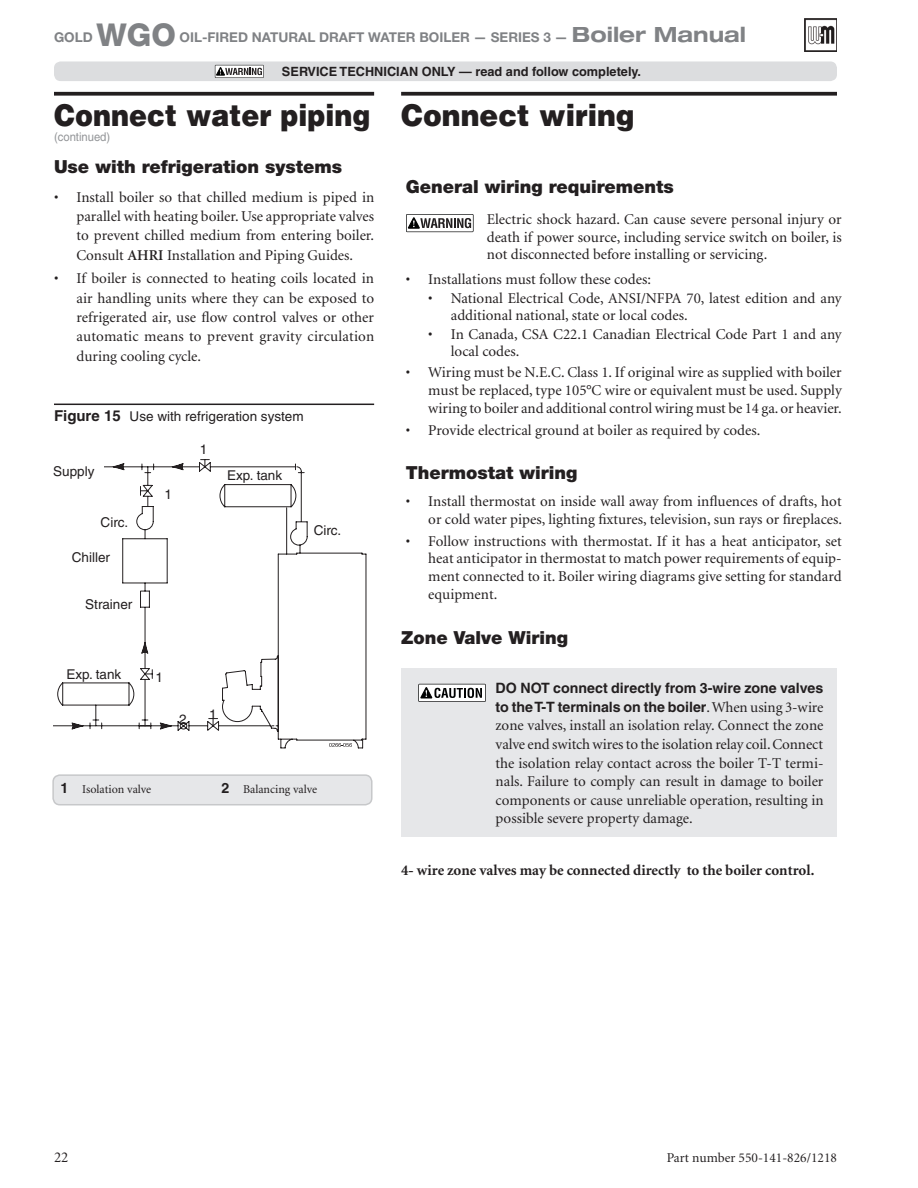
<style>
.page{position:relative;width:918px;height:1188px;background:#fff}
.page>*{position:absolute;margin:0;border:0;box-sizing:border-box;transform-origin:0 0}
.t1{font:800 31.5px "Helvetica Neue";color:#808285}
.t2{font:900 30px "Helvetica";color:#231f20;scale:.9 1}
.t3{font:900 30px "Helvetica";color:#231f20;scale:.94 1}
.t4{font:900 18px "Helvetica Neue";color:#231f20}
.t5{font:15px/17.7px "Minion";color:#231f20;text-align:justify}
.t6{font:700 15px "Minion";color:#231f20}
.t7{font:700 14.25px/18.6px "Helvetica";color:#231f20}
.t8{font:13.5px "Helvetica";color:#231f20}
.t9{font:700 13.5px "Helvetica Neue";color:#808285}
.t10{font:13.5px "Minion";color:#231f20}
.t11{font:700 12.75px "Helvetica";color:#231f20}
.t12{font:12px "Minion";color:#231f20}
.t13{font:12px "Helvetica";color:#939598;scale:.94 1}
.s1{font-stretch:expanded;font-size:21px}
.s2{font-weight:600}
.s3{font-weight:700;font-size:15px}
.s4{font-family:"Helvetica";font-weight:700;font-size:14.25px}
.s5{font-family:"Minion";font-weight:400;font-size:15px}
</style>
<div class="page">
<div style="left:54px;top:61px;width:783px;height:20px;background:#dcdddf;border-radius:7px"></div>
<svg style="left:215px;top:65px;width:49px;height:13px"></svg>
<svg style="left:54px;top:459px;width:313px;height:290px"></svg>
<div style="left:44px;top:466px;width:60px;height:17px;background:#fff"></div>
<svg style="left:54px;top:92px;width:320px;height:4px"></svg>
<hr style="left:54px;top:404px;width:320px;height:1px;background:#231f20">
<div style="left:53px;top:775px;width:319px;height:30px;background:#e6e7e9;border-radius:7px"></div>
<div style="left:52px;top:774px;width:321px;height:31px;border:2px solid #c7c8ca;border-radius:7px"></div>
<svg style="left:406px;top:214px;width:68px;height:18px"></svg>
<svg style="left:401px;top:92px;width:436px;height:4px;background:#383435"></svg>
<div style="left:401px;top:668px;width:436px;height:169px;background:#e6e7e9"></div>
<svg style="left:418px;top:684px;width:68px;height:18px"></svg>
<img style="left:804px;top:18px;width:33px;height:33px">
<p class="t9" style="left:54px;top:29px;width:40px">GOLD</p>
<h1 class="t1" style="left:97px;top:16px;width:81px">WGO</h1>
<p class="t9" style="left:180px;top:29px;width:568px">OIL-FIRED NATURAL DRAFT WATER BOILER — SERIES 3 — <span class="s1">Boiler Manual</span></p>
<p class="t11" style="left:282px;top:64px;width:361px">SERVICE TECHNICIAN ONLY — read and follow completely.</p>
<h2 class="t2" style="left:54px;top:96px;width:353px">Connect water piping</h2>
<p class="t13" style="left:54px;top:130px;width:61px">(continued)</p>
<p class="t4" style="left:54px;top:156px;width:290px">Use with refrigeration systems</p>
<p class="t5" style="left:76px;top:188px;width:299px;line-height:19.4px;text-indent:-22px">• Install boiler so that chilled medium is piped in parallel with heating boiler. Use appropriate valves to prevent chilled medium from entering boiler.<br>Consult <span class="s2">AHRI</span> Installation and Piping Guides.</p>
<p class="t5" style="left:76px;top:269px;width:299px;line-height:19.4px;text-indent:-22px">• If boiler is connected to heating coils located in air handling units where they can be exposed to refrigerated air, use flow control valves or other automatic means to prevent gravity circulation during cooling cycle.</p>
<p class="t8" style="left:54px;top:408px;width:251px"><span class="s3">Figure 15</span> Use with refrigeration system</p>
<p class="t8" style="left:53px;top:464px;width:43px">Supply</p>
<p class="t8" style="left:101px;top:515px;width:29px">Circ.</p>
<p class="t8" style="left:72px;top:549px;width:40px">Chiller</p>
<p class="t8" style="left:85px;top:597px;width:49px">Strainer</p>
<p class="t8" style="left:66px;top:667px;width:56px">Exp. tank</p>
<p class="t8" style="left:164px;top:487px;width:9px">1</p>
<p class="t8" style="left:200px;top:442px;width:9px">1</p>
<p class="t8" style="left:227px;top:468px;width:56px">Exp. tank</p>
<p class="t8" style="left:156px;top:670px;width:9px">1</p>
<p class="t8" style="left:179px;top:711px;width:9px">2</p>
<p class="t8" style="left:209px;top:707px;width:9px">1</p>
<p class="t8" style="left:314px;top:523px;width:29px">Circ.</p>
<p class="t12" style="left:61px;top:783px;width:92px"><span class="s4">1</span> Isolation valve</p>
<p class="t12" style="left:221px;top:783px;width:97px"><span class="s4">2</span> Balancing valve</p>
<h2 class="t3" style="left:401px;top:96px;width:250px">Connect wiring</h2>
<p class="t4" style="left:406px;top:176px;width:270px">General wiring requirements</p>
<p class="t5" style="left:487px;top:211px;width:356px">Electric shock hazard. Can cause severe personal injury or death if power source, including service switch on boiler, is not disconnected before installing or servicing.</p>
<p class="t5" style="left:406px;top:271px;width:247px">• Installations must follow these codes:</p>
<p class="t5" style="left:451px;top:290px;width:392px;line-height:17px;text-indent:-22px">• National Electrical Code, ANSI/NFPA 70, latest edition and any additional national, state or local codes.</p>
<p class="t5" style="left:451px;top:326px;width:392px;text-indent:-22px">• In Canada, CSA C22.1 Canadian Electrical Code Part 1 and any local codes.</p>
<p class="t5" style="left:428px;top:364px;width:415px;text-indent:-22px">• Wiring must be N.E.C. Class 1. If original wire as supplied with boiler must be replaced, type 105°C wire or equivalent must be used. Supply wiring to boiler and additional control wiring must be 14 ga. or heavier.</p>
<p class="t5" style="left:406px;top:422px;width:356px">• Provide electrical ground at boiler as required by codes.</p>
<p class="t4" style="left:406px;top:462px;width:173px">Thermostat wiring</p>
<p class="t5" style="left:406px;top:493px;width:438px;text-align:right">• Install thermostat on inside wall away from influences of drafts, hot or cold water pipes, lighting fixtures, television, sun rays or fireplaces.</p>
<p class="t5" style="left:428px;top:533px;width:415px;text-indent:-22px">• Follow instructions with thermostat. If it has a heat anticipator, set heat anticipator in thermostat to match power requirements of equip&shy;ment connected to it. Boiler wiring diagrams give setting for standard equipment.</p>
<p class="t4" style="left:401px;top:627px;width:169px">Zone Valve Wiring</p>
<p class="t7" style="left:496px;top:679px;width:329px">DO NOT connect directly from 3-wire zone valves to the T-T terminals on the boiler<span class="s5">. When using 3-wire</span></p>
<p class="t5" style="left:496px;top:717px;width:329px;line-height:18.6px">zone valves, install an isolation relay. Connect the zone valve end switch wires to the isolation relay coil. Connect the isolation relay contact across the boiler T-T termi&shy;nals. Failure to comply can result in damage to boiler components or cause unreliable operation, resulting in possible severe property damage.</p>
<p class="t6" style="left:401px;top:862px;width:415px">4- wire zone valves may be connected directly to the boiler control.</p>
<p class="t5" style="left:54px;top:1149px;width:16px">22</p>
<p class="t10" style="left:667px;top:1151px;width:172px">Part number 550-141-826/1218</p>
</div>
